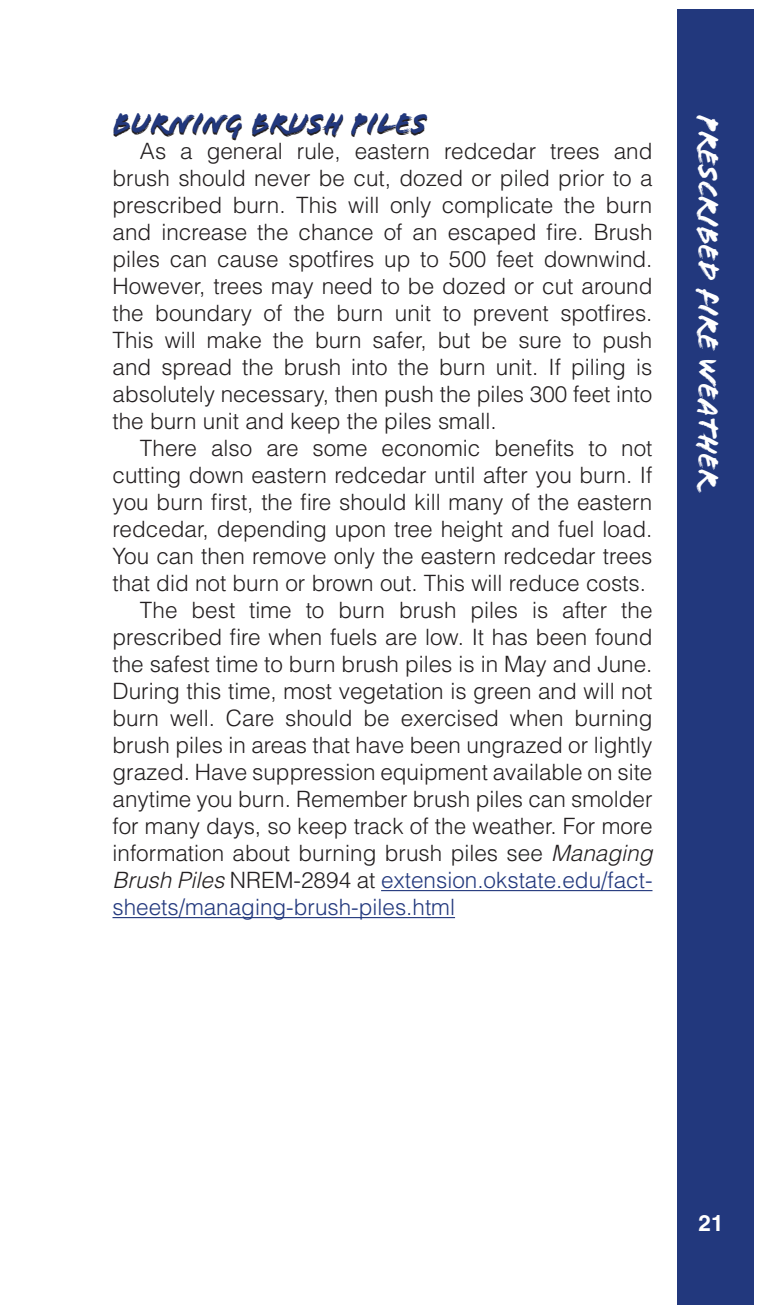
<style>
.page{position:relative;width:765px;height:1305px;background:#fff}
.page>*{position:absolute;margin:0;border:0;box-sizing:border-box;transform-origin:0 0}
.Subhead_1{font:30px "Flood Std";color:#fff}
.Subhead_1-2{font:30px "Flood Std";color:#231f20}
.Text{font:300 22.5px/27px "Helvetica LT Std";color:#231f20;text-align:justify}
.Text-2{font:700 22.5px "Helvetica LT Std";color:#fff}
.s1{font-style:italic}
.s2{color:#22387d}
</style>
<div class="page">
<div style="left:678px;top:9px;width:76px;height:1296px;background:#22387d"></div>
<hr style="left:381px;top:890px;width:272px;height:1px;background:#22387d">
<hr style="left:112px;top:917px;width:343px;height:1px;background:#22387d">
<p class="Subhead_1-2" style="left:112px;top:108px;width:316px">Burning Brush Piles</p>
<p class="Subhead_1" style="left:726px;top:115px;width:379px;rotate:90deg">Prescribed Fire Weather</p>
<p class="Text" style="left:112px;top:138px;width:542px;text-indent:27px">As a general rule, eastern redcedar trees and brush should never be cut, dozed or piled prior to a prescribed burn. This will only complicate the burn and increase the chance of an escaped fire. Brush piles can cause spotfires up to 500 feet downwind.<br>However, trees may need to be dozed or cut around the boundary of the burn unit to prevent spotfires.<br>This will make the burn safer, but be sure to push and spread the brush into the burn unit. If piling is absolutely necessary, then push the piles 300 feet into the burn unit and keep the piles small.</p>
<p class="Text" style="left:112px;top:435px;width:542px;text-indent:27px">There also are some economic benefits to not cutting down eastern redcedar until after you burn. If you burn first, the fire should kill many of the eastern redcedar, depending upon tree height and fuel load.<br>You can then remove only the eastern redcedar trees that did not burn or brown out. This will reduce costs.</p>
<p class="Text" style="left:112px;top:597px;width:542px;text-indent:27px">The best time to burn brush piles is after the prescribed fire when fuels are low. It has been found the safest time to burn brush piles is in May and June.<br>During this time, most vegetation is green and will not burn well. Care should be exercised when burning brush piles in areas that have been ungrazed or lightly grazed. Have suppression equipment available on site anytime you burn. Remember brush piles can smolder for many days, so keep track of the weather. For more information about burning brush piles see <span class="s1">Managing Brush Piles</span> NREM-2894 at <span class="s2">extension.okstate.edu/fact&shy;sheets/managing-brush-piles.html</span></p>
<p class="Text-2" style="left:698px;top:1209px;width:27px">21</p>
</div>
